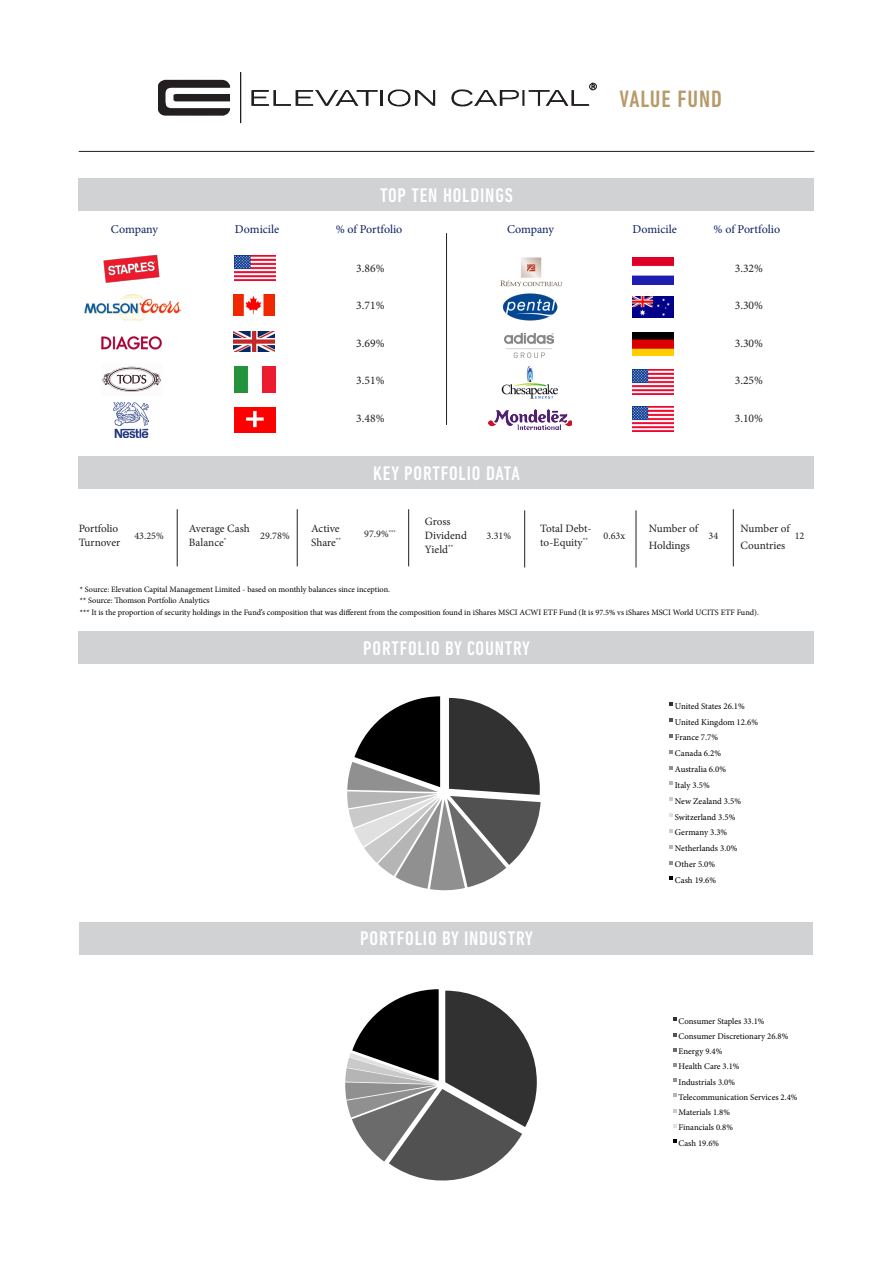
<style>
.page{position:relative;width:893px;height:1263px;background:#fff}
.page>*{position:absolute;margin:0;border:0;box-sizing:border-box;transform-origin:0 0}
.t1{font:500 condensed 24.15px "DIN Next LT Pro";letter-spacing:.04em;color:#b79a69}
.t2{font:500 condensed 20.1px "DIN Next LT Pro";letter-spacing:.04em;color:#fff}
.t3{font:12px "Minion Pro";color:#0a1f61}
.t4{font:11.7px "Minion Pro";color:#231f20}
.t5{font:11.25px/14px "Minion Pro";letter-spacing:-.005em;color:#231f20}
.t6{font:10.2px "Minion Pro";color:#231f20}
.t7{font:8.85px/15.8px "Minion Pro";color:#000}
.t8{font:8.7px/15.3px "Minion Pro";color:#000}
.t9{font:8.25px "Minion Pro";color:#000}
</style>
<div class="page">
<div style="left:78px;top:456px;width:736px;height:33px;background:#d1d2d4"></div>
<svg style="left:158px;top:72px;width:439px;height:52px"></svg>
<hr style="left:79px;top:151px;width:735px;height:1px;background:#231f20">
<div style="left:79px;top:631px;width:735px;height:33px;background:#d1d2d4"></div>
<div style="left:80px;top:922px;width:733px;height:32px;background:#d1d2d4"></div>
<hr style="left:446px;top:233px;width:1px;height:192px;background:#231f20">
<img style="left:114px;top:402px;width:35px;height:35px">
<img style="left:84px;top:294px;width:97px;height:27px">
<img style="left:632px;top:406px;width:42px;height:25px">
<img style="left:235px;top:407px;width:41px;height:25px">
<img style="left:234px;top:295px;width:41px;height:21px">
<div style="left:79px;top:178px;width:735px;height:33px;background:#d1d2d4"></div>
<hr style="left:177px;top:509px;width:1px;height:57px;background:#231f20">
<hr style="left:297px;top:509px;width:1px;height:57px;background:#231f20">
<hr style="left:524px;top:510px;width:1px;height:57px;background:#231f20">
<hr style="left:636px;top:510px;width:1px;height:57px;background:#231f20">
<hr style="left:733px;top:509px;width:1px;height:57px;background:#231f20">
<hr style="left:408px;top:509px;width:1px;height:57px;background:#231f20">
<svg style="left:347px;top:696px;width:194px;height:195px"></svg>
<svg style="left:669px;top:702px;width:4px;height:4px"></svg>
<svg style="left:669px;top:718px;width:4px;height:4px"></svg>
<svg style="left:669px;top:734px;width:4px;height:4px"></svg>
<svg style="left:669px;top:750px;width:4px;height:4px"></svg>
<svg style="left:669px;top:766px;width:4px;height:4px"></svg>
<svg style="left:669px;top:781px;width:4px;height:4px"></svg>
<svg style="left:669px;top:797px;width:4px;height:4px"></svg>
<svg style="left:669px;top:813px;width:4px;height:4px"></svg>
<svg style="left:669px;top:829px;width:4px;height:4px"></svg>
<svg style="left:669px;top:845px;width:4px;height:4px"></svg>
<svg style="left:669px;top:861px;width:4px;height:3px"></svg>
<svg style="left:669px;top:876px;width:4px;height:4px"></svg>
<svg style="left:345px;top:989px;width:192px;height:192px"></svg>
<svg style="left:673px;top:1017px;width:4px;height:4px"></svg>
<svg style="left:673px;top:1033px;width:4px;height:3px"></svg>
<svg style="left:673px;top:1048px;width:4px;height:4px"></svg>
<svg style="left:673px;top:1063px;width:4px;height:4px"></svg>
<svg style="left:673px;top:1078px;width:4px;height:4px"></svg>
<svg style="left:673px;top:1093px;width:4px;height:4px"></svg>
<svg style="left:673px;top:1109px;width:4px;height:4px"></svg>
<svg style="left:673px;top:1124px;width:4px;height:4px"></svg>
<svg style="left:673px;top:1139px;width:4px;height:4px"></svg>
<img style="left:235px;top:256px;width:40px;height:25px">
<img style="left:103px;top:254px;width:56px;height:29px">
<img style="left:102px;top:366px;width:59px;height:26px">
<img style="left:235px;top:367px;width:41px;height:25px">
<img style="left:503px;top:294px;width:54px;height:27px">
<img style="left:632px;top:297px;width:42px;height:21px">
<img style="left:504px;top:333px;width:50px;height:24px">
<img style="left:632px;top:332px;width:42px;height:23px">
<img style="left:632px;top:257px;width:42px;height:27px">
<img style="left:234px;top:331px;width:41px;height:21px">
<img style="left:500px;top:257px;width:62px;height:30px">
<img style="left:101px;top:336px;width:61px;height:14px">
<img style="left:489px;top:409px;width:83px;height:20px">
<img style="left:633px;top:370px;width:41px;height:25px">
<img style="left:501px;top:366px;width:57px;height:33px">
<p class="t2" style="left:380px;top:183px;width:134px">TOP TEN HOLDINGS</p>
<p class="t1" style="left:620px;top:85px;width:104px">VALUE FUND</p>
<p class="t3" style="left:111px;top:221px;width:49px">Company</p>
<p class="t3" style="left:336px;top:221px;width:68px">% of Portfolio</p>
<p class="t3" style="left:507px;top:221px;width:49px">Company</p>
<p class="t3" style="left:714px;top:221px;width:68px">% of Portfolio</p>
<p class="t3" style="left:235px;top:221px;width:46px">Domicile</p>
<p class="t3" style="left:633px;top:221px;width:46px">Domicile</p>
<p class="t4" style="left:356px;top:260px;width:30px">3.86%</p>
<p class="t4" style="left:356px;top:298px;width:30px">3.71%</p>
<p class="t4" style="left:356px;top:335px;width:30px">3.69%</p>
<p class="t4" style="left:356px;top:373px;width:30px">3.51%</p>
<p class="t4" style="left:356px;top:410px;width:30px">3.48%</p>
<p class="t4" style="left:735px;top:260px;width:30px">3.32%</p>
<p class="t4" style="left:735px;top:298px;width:30px">3.30%</p>
<p class="t4" style="left:735px;top:335px;width:30px">3.30%</p>
<p class="t4" style="left:735px;top:373px;width:30px">3.25%</p>
<p class="t4" style="left:735px;top:410px;width:30px">3.10%</p>
<p class="t2" style="left:373px;top:462px;width:148px">KEY PORTFOLIO DATA</p>
<p class="t5" style="left:79px;top:522px;width:43px">Portfolio<br>Turnover</p>
<p class="t5" style="left:189px;top:522px;width:62px">Average Cash<br>Balance<sup>*</sup></p>
<p class="t5" style="left:425px;top:514px;width:44px">Gross<br>Dividend<br>Yield<sup>**</sup></p>
<p class="t5" style="left:540px;top:522px;width:53px">Total Debt&shy;to-Equity<sup>**</sup></p>
<p class="t5" style="left:649px;top:520px;width:51px;line-height:16.8px">Number of<br>Holdings</p>
<p class="t5" style="left:741px;top:520px;width:51px;line-height:16.8px">Number of<br>Countries</p>
<p class="t5" style="left:311px;top:522px;width:30px">Active</p>
<p class="t5" style="left:311px;top:536px;width:32px">Share<sup>**</sup></p>
<p class="t6" style="left:364px;top:527px;width:33px">97.9%<sup>***</sup></p>
<p class="t6" style="left:134px;top:529px;width:31px">43.25%</p>
<p class="t6" style="left:260px;top:529px;width:31px">29.78%</p>
<p class="t6" style="left:486px;top:529px;width:26px">3.31%</p>
<p class="t6" style="left:604px;top:529px;width:23px">0.63x</p>
<p class="t6" style="left:708px;top:529px;width:11px">34</p>
<p class="t6" style="left:795px;top:529px;width:11px">12</p>
<p class="t9" style="left:80px;top:584px;width:312px">* Source: Elevation Capital Management Limited - based on monthly balances since inception.</p>
<p class="t9" style="left:80px;top:595px;width:131px">** Source: Thomson Portfolio Analytics</p>
<p class="t9" style="left:80px;top:606px;width:681px">*** It is the proportion of security holdings in the Fund’s composition that was different from the composition found in iShares MSCI ACWI ETF Fund (It is 97.5% vs iShares MSCI World UCITS ETF Fund).</p>
<p class="t2" style="left:363px;top:637px;width:168px">PORTFOLIO BY COUNTRY</p>
<p class="t2" style="left:360px;top:927px;width:174px">PORTFOLIO BY INDUSTRY</p>
<p class="t7" style="left:675px;top:698px;width:85px">United States 26.1%<br>United Kingdom 12.6%<br>France 7.7%<br>Canada 6.2%<br>Australia 6.0%<br>Italy 3.5%<br>New Zealand 3.5%<br>Switzerland 3.5%<br>Germany 3.3%<br>Netherlands 3.0%<br>Other 5.0%<br>Cash 19.6%</p>
<p class="t8" style="left:679px;top:1013px;width:120px">Consumer Staples 33.1%<br>Consumer Discretionary 26.8%<br>Energy 9.4%<br>Health Care 3.1%<br>Industrials 3.0%<br>Telecommunication Services 2.4%<br>Materials 1.8%<br>Financials 0.8%<br>Cash 19.6%</p>
</div>
